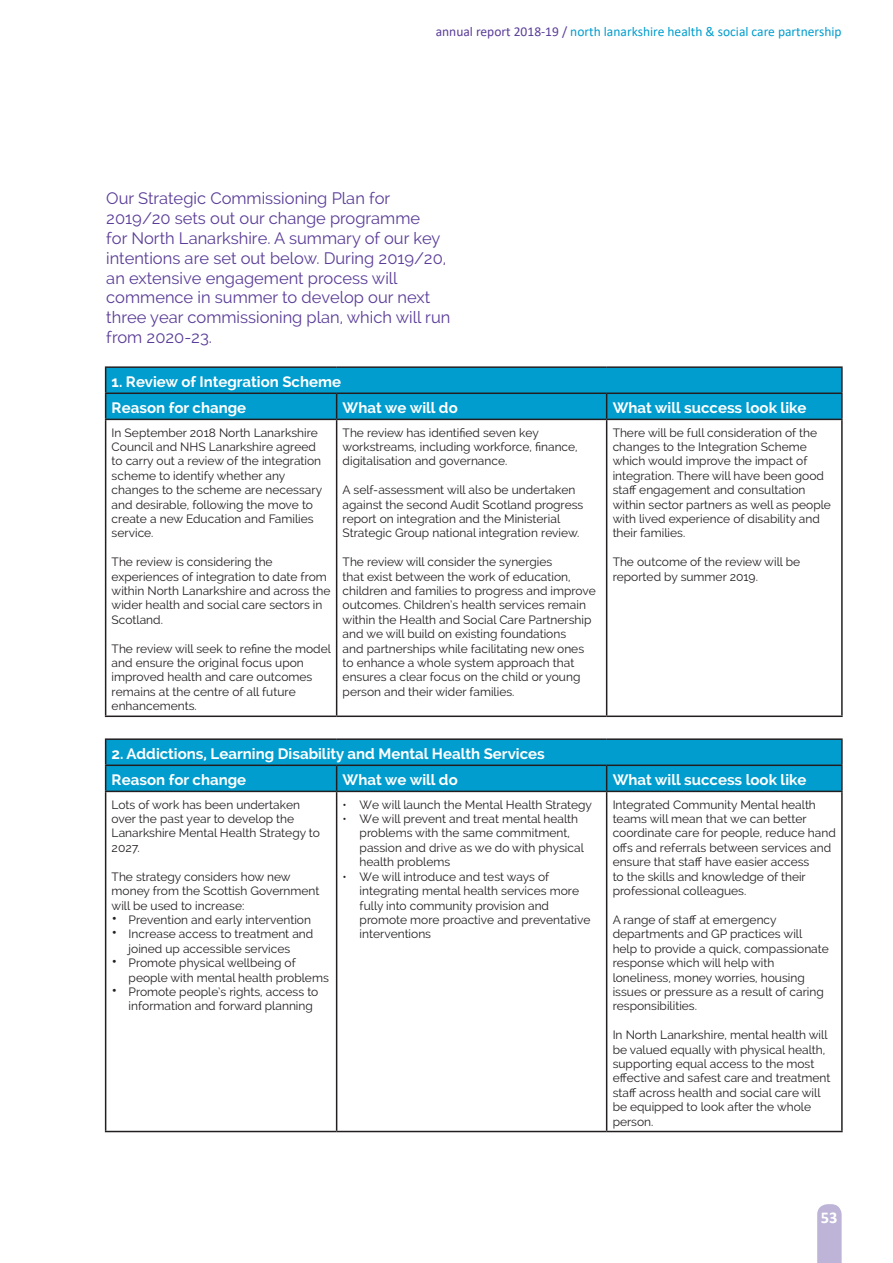
<style>
.page{position:relative;width:893px;height:1263px;background:#fff}
.page>*{position:absolute;margin:0;border:0;box-sizing:border-box;transform-origin:0 0}
.main_text_al{font:16.5px/19.8px "Raleway";color:#5a3d98}
.t1{font:700 16.5px "Calibri";color:#fff}
.t2{font:700 15px "Raleway";color:#fff}
.t3{font:13.5px "Calibri";color:#009dce}
.t4{font:12px/14.4px "Raleway";color:#231f20}
.s1{color:#5a3d98}
.s2{font-size:16.5px}
</style>
<div class="page">
<svg style="left:817px;top:1204px;width:25px;height:59px"></svg>
<hr style="left:105px;top:366px;width:232px;height:2px;background:#231f20">
<hr style="left:337px;top:366px;width:270px;height:2px;background:#231f20">
<hr style="left:607px;top:366px;width:236px;height:2px;background:#231f20">
<hr style="left:841px;top:368px;width:2px;height:24px;background:#231f20">
<hr style="left:607px;top:392px;width:236px;height:2px;background:#231f20">
<svg style="left:105px;top:367px;width:737px;height:52px;background:#0295c3"></svg>
<hr style="left:841px;top:394px;width:2px;height:25px;background:#231f20">
<hr style="left:105px;top:419px;width:232px;height:1px;background:#231f20">
<hr style="left:105px;top:420px;width:1px;height:295px;background:#231f20">
<hr style="left:337px;top:419px;width:270px;height:1px;background:#231f20">
<hr style="left:336px;top:420px;width:1px;height:295px;background:#231f20">
<hr style="left:607px;top:419px;width:236px;height:1px;background:#231f20">
<hr style="left:606px;top:420px;width:1px;height:295px;background:#231f20">
<hr style="left:841px;top:420px;width:2px;height:295px;background:#231f20">
<hr style="left:105px;top:715px;width:232px;height:2px;background:#231f20">
<hr style="left:337px;top:715px;width:270px;height:2px;background:#231f20">
<hr style="left:607px;top:715px;width:236px;height:2px;background:#231f20">
<hr style="left:105px;top:738px;width:232px;height:2px;background:#231f20">
<hr style="left:337px;top:738px;width:270px;height:2px;background:#231f20">
<hr style="left:607px;top:738px;width:236px;height:2px;background:#231f20">
<hr style="left:841px;top:740px;width:2px;height:24px;background:#231f20">
<hr style="left:607px;top:764px;width:236px;height:2px;background:#231f20">
<svg style="left:105px;top:739px;width:737px;height:52px;background:#0295c3"></svg>
<hr style="left:841px;top:766px;width:2px;height:25px;background:#231f20">
<hr style="left:105px;top:791px;width:232px;height:1px;background:#231f20">
<hr style="left:105px;top:792px;width:1px;height:339px;background:#231f20">
<hr style="left:337px;top:791px;width:270px;height:1px;background:#231f20">
<hr style="left:336px;top:792px;width:1px;height:339px;background:#231f20">
<hr style="left:607px;top:791px;width:236px;height:1px;background:#231f20">
<hr style="left:606px;top:792px;width:1px;height:339px;background:#231f20">
<hr style="left:841px;top:792px;width:2px;height:339px;background:#231f20">
<hr style="left:105px;top:1131px;width:232px;height:1px;background:#231f20">
<hr style="left:337px;top:1131px;width:270px;height:1px;background:#231f20">
<hr style="left:607px;top:1131px;width:236px;height:1px;background:#231f20">
<p class="t3" style="left:436px;top:22px;width:407px"><span class="s1">annual report 2018-19 /</span> north lanarkshire health &amp; social care partnership</p>
<p class="main_text_al" style="left:106px;top:189px;width:346px">Our Strategic Commissioning Plan for 2019/20 sets out our change programme<br>for North Lanarkshire. A summary of our key intentions are set out below. During 2019/20, an extensive engagement process will commence in summer to develop our next three year commissioning plan, which will run from 2020-23.</p>
<p class="t2" style="left:112px;top:373px;width:231px">1. Review of Integration Scheme</p>
<p class="t2" style="left:112px;top:399px;width:136px">Reason for change</p>
<p class="t2" style="left:343px;top:399px;width:117px">What we will do</p>
<p class="t2" style="left:613px;top:399px;width:195px">What will success look like</p>
<p class="t4" style="left:112px;top:425px;width:212px">In September 2018 North Lanarkshire<br>Council and NHS Lanarkshire agreed to carry out a review of the integration scheme to identify whether any changes to the scheme are necessary and desirable, following the move to create a new Education and Families service.</p>
<p class="t4" style="left:112px;top:555px;width:220px">The review is considering the experiences of integration to date from within North Lanarkshire and across the wider health and social care sectors in<br>Scotland.</p>
<p class="t4" style="left:112px;top:641px;width:221px">The review will seek to refine the model and ensure the original focus upon improved health and care outcomes remains at the centre of all future enhancements.</p>
<p class="t4" style="left:343px;top:425px;width:237px">The review has identified seven key workstreams, including workforce, finance, digitalisation and governance.</p>
<p class="t4" style="left:343px;top:483px;width:242px">A self-assessment will also be undertaken against the second Audit Scotland progress report on integration and the Ministerial Strategic Group national integration review.</p>
<p class="t4" style="left:343px;top:555px;width:255px">The review will consider the synergies<br>that exist between the work of education, children and families to progress and improve outcomes. Children’s health services remain within the Health and Social Care Partnership and we will build on existing foundations<br>and partnerships while facilitating new ones to enhance a whole system approach that ensures a clear focus on the child or young person and their wider families.</p>
<p class="t4" style="left:613px;top:425px;width:220px">There will be full consideration of the changes to the Integration Scheme which would improve the impact of integration. There will have been good staff engagement and consultation within sector partners as well as people with lived experience of disability and their families.</p>
<p class="t4" style="left:613px;top:555px;width:189px">The outcome of the review will be reported by summer 2019.</p>
<p class="t2" style="left:112px;top:745px;width:435px">2. Addictions, Learning Disability and Mental Health Services</p>
<p class="t2" style="left:112px;top:771px;width:136px">Reason for change</p>
<p class="t2" style="left:343px;top:771px;width:117px">What we will do</p>
<p class="t2" style="left:613px;top:771px;width:195px">What will success look like</p>
<p class="t4" style="left:112px;top:797px;width:210px">Lots of work has been undertaken over the past year to develop the<br>Lanarkshire Mental Health Strategy to<br>2027.</p>
<p class="t4" style="left:112px;top:869px;width:209px">The strategy considers how new money from the Scottish Government will be used to increase:</p>
<p class="t4" style="left:112px;top:912px;width:201px"><span class="s2">•</span> Prevention and early intervention</p>
<p class="t4" style="left:112px;top:927px;width:203px;text-align:center"><span class="s2">•</span> Increase access to treatment and joined up accessible services</p>
<p class="t4" style="left:129px;top:956px;width:202px;text-indent:-17px"><span class="s2">•</span> Promote physical wellbeing of people with mental health problems</p>
<p class="t4" style="left:129px;top:984px;width:191px;text-indent:-17px"><span class="s2">•</span> Promote people’s rights, access to information and forward planning</p>
<p class="t4" style="left:343px;top:797px;width:251px">• We will launch the Mental Health Strategy</p>
<p class="t4" style="left:360px;top:812px;width:226px;text-indent:-17px">• We will prevent and treat mental health problems with the same commitment, passion and drive as we do with physical health problems</p>
<p class="t4" style="left:360px;top:869px;width:232px;text-indent:-17px">• We will introduce and test ways of integrating mental health services more fully into community provision and promote more proactive and preventative interventions</p>
<p class="t4" style="left:613px;top:797px;width:225px">Integrated Community Mental health teams will mean that we can better coordinate care for people, reduce hand offs and referrals between services and ensure that staff have easier access<br>to the skills and knowledge of their professional colleagues.</p>
<p class="t4" style="left:613px;top:912px;width:218px">A range of staff at emergency departments and GP practices will help to provide a quick, compassionate response which will help with loneliness, money worries, housing issues or pressure as a result of caring responsibilities.</p>
<p class="t4" style="left:613px;top:1028px;width:219px">In North Lanarkshire, mental health will be valued equally with physical health, supporting equal access to the most effective and safest care and treatment staff across health and social care will be equipped to look after the whole person.</p>
<h1 class="t1" style="left:821px;top:1205px;width:18px">53</h1>
</div>
